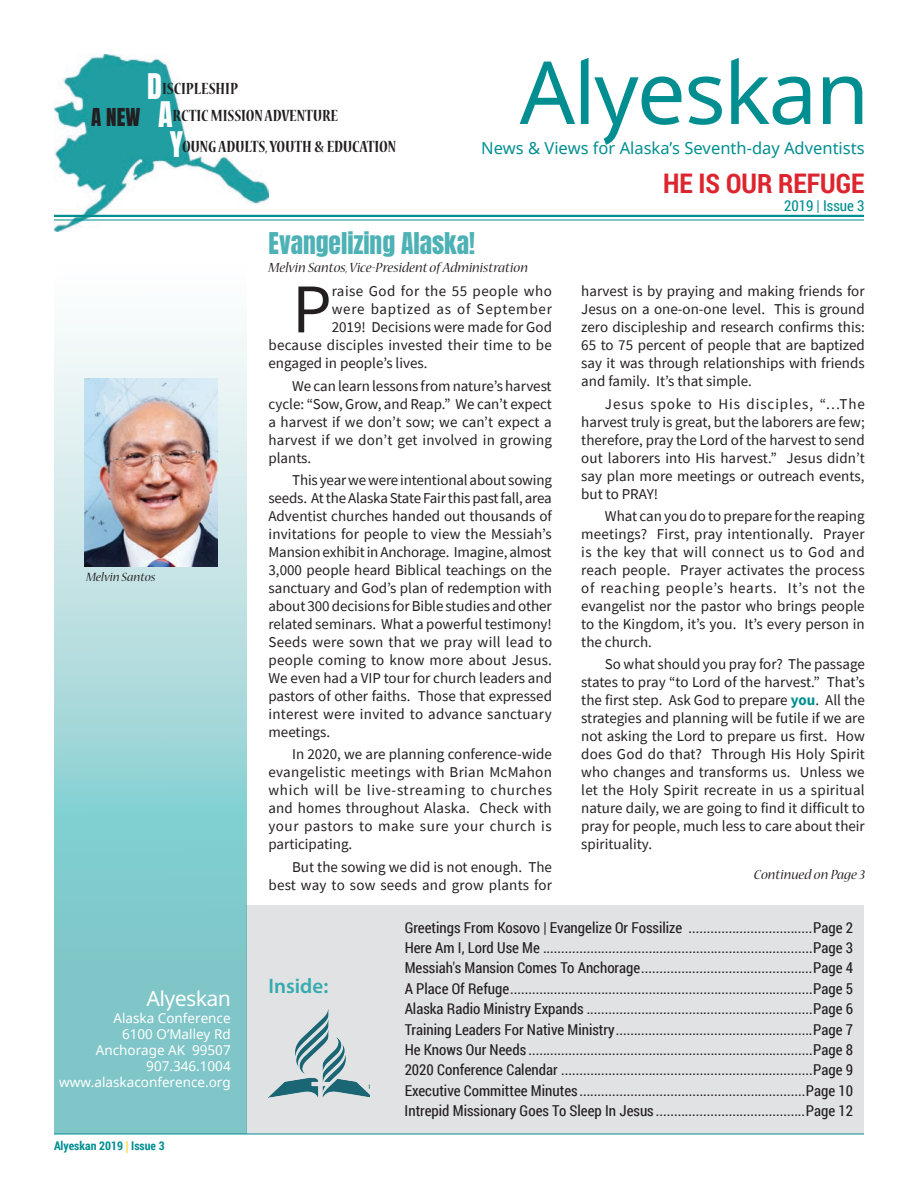
<style>
.page{position:relative;width:918px;height:1188px;background:#fff}
.page>*{position:absolute;margin:0;border:0;box-sizing:border-box;transform-origin:0 0}
.t1{font:87px "Advent Sans Logo";color:#008e91}
.t2{font:69.9px "Source Sans Pro";color:#231f20}
.t3{font:700 27px "Roboto Condensed";color:#dc252e}
.t4{font:25.5px "Anton";color:#4db1b5}
.t5{font:21px "Advent Sans Logo";color:#fff}
.t6{font:600 21px "Myriad Pro";color:#34abaf}
.t7{font:21px "Anton";color:#231f20}
.t8{font:700 condensed 18px/27.6px "Nueva Std";color:#231f20}
.t9{font:16.5px "Noto Sans";color:#008e91}
.t10{font:15px/18px "Source Sans Pro";color:#231f20;text-align:justify}
.t11{font:15px/20.4px "Roboto Condensed";color:#231f20;text-align:justify}
.t12{font:italic 15px "Nueva Std";color:#231f20}
.t13{font:15px "Source Sans Pro";letter-spacing:.03em;color:#231f20}
.t14{font:15px "Source Sans Pro";letter-spacing:.05em;color:#231f20}
.t15{font:15px "Roboto Condensed";color:#008e91}
.t16{font:13.5px/16.2px "Noto Sans";color:#fff;text-align:right}
.t17{font:italic 13.5px "Nueva Std";color:#231f20}
.t18{font:700 12px "Roboto Condensed";color:#008e91}
.s1{font-family:"Anton";font-weight:400;font-stretch:normal;font-size:30px;color:#fff}
.s2{font-family:"Myriad Pro";color:#f8dd3e}
.s3{font-weight:700;color:#008e91}
</style>
<div class="page">
<div style="left:246px;top:905px;width:618px;height:229px;background:#e1e2e4"></div>
<img style="left:54px;top:55px;width:214px;height:177px">
<svg style="left:55px;top:332px;width:191px;height:802px;background:#9ed5d6"></svg>
<hr style="left:54px;top:1134px;width:810px;height:1px;background:#008e91">
<hr style="left:54px;top:215px;width:810px;height:2px;background:#008e91">
<hr style="left:54px;top:220px;width:810px;height:1px;background:#008e91">
<img style="left:268px;top:1009px;width:102px;height:89px">
<img style="left:85px;top:378px;width:133px;height:188px">
<h3 class="t7" style="left:91px;top:106px;width:51px">A NEW</h3>
<p class="t8" style="left:158px;top:75px;width:181px;text-indent:-11px"><span class="s1">D</span>ISCIPLESHIP<br><span class="s1">A</span>RCTIC MISSION ADVENTURE</p>
<p class="t8" style="left:170px;top:133px;width:228px"><span class="s1">Y</span>OUNG ADULTS, YOUTH &amp; EDUCATION</p>
<h1 class="t1" style="left:521px;top:31px;width:350px">Alyeskan</h1>
<p class="t9" style="left:481px;top:136px;width:385px">News &amp; Views for Alaska’s Seventh-day Adventists</p>
<h3 class="t3" style="left:663px;top:164px;width:203px">HE IS OUR REFUGE</h3>
<p class="t15" style="left:784px;top:195px;width:82px">2019 | Issue 3</p>
<h3 class="t4" style="left:268px;top:230px;width:208px">Evangelizing Alaska!</h3>
<p class="t12" style="left:268px;top:261px;width:261px">Melvin Santos, Vice-President of Administration</p>
<p class="t17" style="left:86px;top:571px;width:71px">Melvin Santos</p>
<h3 class="t5" style="left:147px;top:984px;width:85px">Alyeskan</h3>
<p class="t16" style="left:59px;top:1009px;width:173px">Alaska Conference<br>6100 O’Malley Rd<br>Anchorage AK 99507<br>907.346.1004 www.alaskaconference.org</p>
<p class="t18" style="left:54px;top:1137px;width:112px">Alyeskan 2019 <span class="s2">|</span> Issue 3</p>
<h2 class="t2" style="left:292px;top:265px;width:41px">P</h2>
<p class="t13" style="left:332px;top:282px;width:222px">raise God for the 55 people who</p>
<p class="t10" style="left:581px;top:282px;width:285px">harvest is by praying and making friends for Jesus on a one-on-one level. This is ground zero discipleship and research confirms this:<br>65 to 75 percent of people that are baptized say it was through relationships with friends and family. It’s that simple.</p>
<p class="t10" style="left:581px;top:395px;width:285px;text-indent:24px">Jesus spoke to His disciples, “…The harvest truly is great, but the laborers are few; therefore, pray the Lord of the harvest to send out laborers into His harvest.” Jesus didn’t say plan more meetings or outreach events, but to PRAY!</p>
<p class="t10" style="left:581px;top:507px;width:285px;text-indent:24px">What can you do to prepare for the reaping meetings? First, pray intentionally. Prayer is the key that will connect us to God and reach people. Prayer activates the process of reaching people’s hearts. It’s not the evangelist nor the pastor who brings people to the Kingdom, it’s you. It’s every person in the church.</p>
<p class="t10" style="left:581px;top:655px;width:285px;text-indent:24px">So what should you pray for? The passage states to pray “to Lord of the harvest.” That’s the first step. Ask God to prepare <span class="s3">you</span>. All the strategies and planning will be futile if we are not asking the Lord to prepare us first. How does God do that? Through His Holy Spirit who changes and transforms us. Unless we let the Holy Spirit recreate in us a spiritual nature daily, we are going to find it difficult to pray for people, much less to care about their spirituality.</p>
<p class="t14" style="left:332px;top:300px;width:222px">were baptized as of September</p>
<p class="t10" style="left:332px;top:318px;width:222px">2019! Decisions were made for God</p>
<p class="t10" style="left:268px;top:336px;width:285px">because disciples invested their time to be</p>
<p class="t10" style="left:268px;top:354px;width:161px">engaged in people’s lives.</p>
<p class="t10" style="left:268px;top:377px;width:285px;text-indent:24px">We can learn lessons from nature’s harvest cycle: “Sow, Grow, and Reap.” We can’t expect a harvest if we don’t sow; we can’t expect a harvest if we don’t get involved in growing plants.</p>
<p class="t10" style="left:268px;top:471px;width:285px;text-indent:24px">This year we were intentional about sowing seeds. At the Alaska State Fair this past fall, area Adventist churches handed out thousands of invitations for people to view the Messiah’s Mansion exhibit in Anchorage. Imagine, almost 3,000 people heard Biblical teachings on the sanctuary and God’s plan of redemption with about 300 decisions for Bible studies and other related seminars. What a powerful testimony!<br>Seeds were sown that we pray will lead to people coming to know more about Jesus.<br>We even had a VIP tour for church leaders and pastors of other faiths. Those that expressed interest were invited to advance sanctuary meetings.</p>
<p class="t10" style="left:268px;top:745px;width:285px;text-indent:24px">In 2020, we are planning conference-wide evangelistic meetings with Brian McMahon which will be live-streaming to churches and homes throughout Alaska. Check with your pastors to make sure your church is participating.</p>
<p class="t10" style="left:268px;top:858px;width:285px;text-align:right">But the sowing we did is not enough. The best way to sow seeds and grow plants for</p>
<p class="t12" style="left:754px;top:868px;width:112px">Continued on Page 3</p>
<h3 class="t6" style="left:268px;top:972px;width:61px">Inside:</h3>
<p class="t11" style="left:405px;top:917px;width:450px">Greetings From Kosovo | Evangelize Or Fossilize ..................................Page 2<br>Here Am I, Lord Use Me ..........................................................................Page 3<br>Messiah's Mansion Comes To Anchorage...............................................Page 4<br>A Place Of Refuge...................................................................................Page 5<br>Alaska Radio Ministry Expands ..............................................................Page 6<br>Training Leaders For Native Ministry......................................................Page 7<br>He Knows Our Needs ..............................................................................Page 8<br>2020 Conference Calendar .....................................................................Page 9<br>Executive Committee Minutes ..............................................................Page 10<br>Intrepid Missionary Goes To Sleep In Jesus .........................................Page 12</p>
</div>
